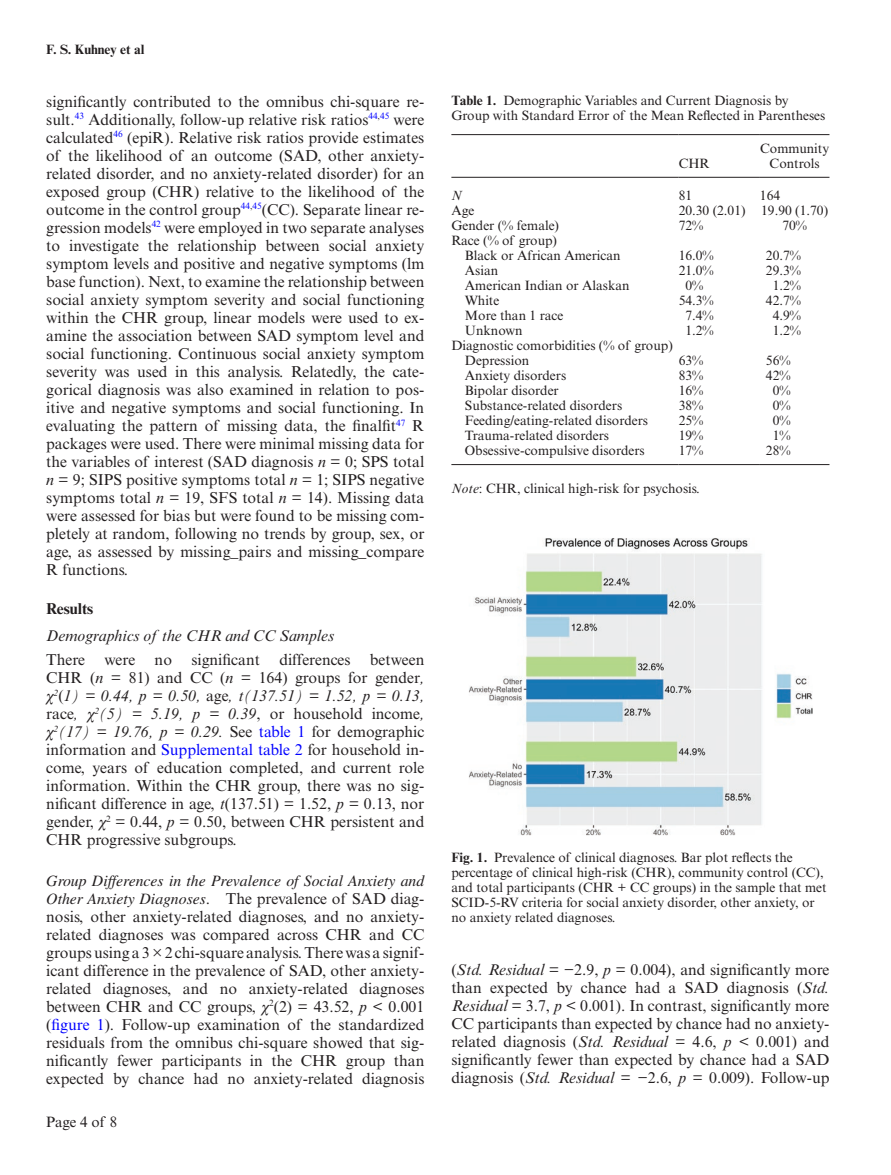
<style>
.page{position:relative;width:891px;height:1175px;background:#fff}
.page>*{position:absolute;margin:0;border:0;box-sizing:border-box;transform-origin:0 0}
.t1{font:15.75px/18px "Times New Roman MT Std";color:#231f20;text-align:justify}
.t2{font:italic 15.75px "Times LT Std";color:#231f20}
.t3{font:italic 15.75px "Times New Roman MT Std";color:#231f20}
.t4{font:700 15.75px "Times New Roman MT Std";color:#231f20}
.t5{font:15px "Times New Roman MT Std";letter-spacing:-.005em;color:#231f20}
.t6{font:13.5px/15px "Times New Roman MT Std";color:#231f20}
.t7{font:700 13.5px "Times New Roman MT Std";color:#231f20}
.t8{font:italic 13.5px "Times New Roman MT Std";color:#231f20}
.s1{font-style:italic}
.s2{font-family:"Gandhari Unicode";font-style:italic}
.s3{color:#00f}
.s4{font-family:"Times LT Std";font-style:italic}
.s5{font-weight:700}
</style>
<div class="page">
<hr style="left:451px;top:134px;width:228px;height:1px;background:#231f20">
<hr style="left:679px;top:134px;width:81px;height:1px;background:#231f20">
<hr style="left:760px;top:134px;width:69px;height:1px;background:#231f20">
<hr style="left:451px;top:177px;width:228px;height:1px;background:#231f20">
<hr style="left:679px;top:177px;width:81px;height:1px;background:#231f20">
<hr style="left:760px;top:177px;width:69px;height:1px;background:#231f20">
<hr style="left:451px;top:464px;width:228px;height:1px;background:#231f20">
<hr style="left:679px;top:464px;width:81px;height:1px;background:#231f20">
<hr style="left:760px;top:464px;width:69px;height:1px;background:#231f20">
<img style="left:469px;top:538px;width:343px;height:297px">
<p class="t7" style="left:46px;top:41px;width:100px">F. S. Kuhney et al</p>
<p class="t1" style="left:46px;top:92px;width:380px">significantly contributed to the omnibus chi-square re&shy;sult.<sup>43</sup> Additionally, follow-up relative risk ratios<sup>44</sup><sup>,</sup><sup>45</sup> were calculated<sup>46</sup> (epiR). Relative risk ratios provide estimates of the likelihood of an outcome (SAD, other anxiety&shy;related disorder, and no anxiety-related disorder) for an exposed group (CHR) relative to the likelihood of the outcome in the control group<sup>44</sup><sup>,</sup><sup>45</sup>(CC). Separate linear re&shy;gression models<sup>42</sup> were employed in two separate analyses to investigate the relationship between social anxiety symptom levels and positive and negative symptoms (lm base function). Next, to examine the relationship between social anxiety symptom severity and social functioning within the CHR group, linear models were used to ex&shy;amine the association between SAD symptom level and social functioning. Continuous social anxiety symptom severity was used in this analysis. Relatedly, the cate&shy;gorical diagnosis was also examined in relation to pos&shy;itive and negative symptoms and social functioning. In evaluating the pattern of missing data, the finalfit<sup>47</sup> R packages were used. There were minimal missing data for the variables of interest (SAD diagnosis <span class="s1">n</span> = 0; SPS total <span class="s1">n</span> = 9; SIPS positive symptoms total <span class="s1">n</span> = 1; SIPS negative symptoms total <span class="s1">n</span> = 19, SFS total <span class="s1">n</span> = 14). Missing data were assessed for bias but were found to be missing com&shy;pletely at random, following no trends by group, sex, or age, as assessed by missing_pairs and missing_compare R functions.</p>
<p class="t4" style="left:46px;top:598px;width:49px">Results</p>
<p class="t3" style="left:46px;top:626px;width:289px">Demographics of the CHR and CC Samples</p>
<p class="t1" style="left:46px;top:650px;width:380px">There were no significant differences between CHR (<span class="s1">n</span> = 81) and CC (<span class="s1">n</span> = 164) groups for gender<span class="s1">, </span><span class="s2">χ</span><sup>2</sup>(<span class="s1">1) = 0.44, p = 0.50,</span> age<span class="s1">, t(137.51) = 1.52, p = 0.13, </span>race<span class="s1">,</span> <span class="s2">χ</span><sup>2</sup><span class="s1">(5) = 5.19, p = 0.39</span>, or household income<span class="s1">, </span><span class="s2">χ</span><sup>2</sup><span class="s1">(17) = 19.76, p = 0.29.</span> See <span class="s3">table 1</span> for demographic information and <span class="s3">Supplemental table 2</span> for household in&shy;come, years of education completed, and current role information. Within the CHR group, there was no sig&shy;nificant difference in age, <span class="s1">t</span>(137.51) = 1.52, <span class="s1">p</span> = 0.13, nor gender, <span class="s2">χ</span><sup>2</sup> = 0.44, <span class="s1">p</span> = 0.50, between CHR persistent and CHR progressive subgroups.</p>
<p class="t2" style="left:46px;top:871px;width:379px">Group Differences in the Prevalence of Social Anxiety and</p>
<p class="t1" style="left:46px;top:889px;width:380px"><span class="s4">Other Anxiety Diagnoses</span>. The prevalence of SAD diag&shy;nosis, other anxiety-related diagnoses, and no anxiety&shy;related diagnoses was compared across CHR and CC groups using a 3 × 2 chi-square analysis. There was a signif&shy;icant difference in the prevalence of SAD, other anxiety&shy;related diagnoses, and no anxiety-related diagnoses between CHR and CC groups, <span class="s2">χ</span><sup>2</sup>(2) = 43.52, <span class="s1">p</span> &lt; 0.001 (<span class="s3">figure 1</span>). Follow-up examination of the standardized residuals from the omnibus chi-square showed that sig&shy;nificantly fewer participants in the CHR group than expected by chance had no anxiety-related diagnosis</p>
<p class="t5" style="left:46px;top:1113px;width:73px">Page 4 of 8</p>
<p class="t6" style="left:451px;top:93px;width:375px"><span class="s5">Table 1.</span> Demographic Variables and Current Diagnosis by<br>Group with Standard Error of the Mean Reflected in Parentheses</p>
<p class="t6" style="left:679px;top:156px;width:33px">CHR</p>
<p class="t6" style="left:760px;top:141px;width:70px;text-align:center">Community<br>Controls</p>
<p class="t8" style="left:451px;top:188px;width:12px">N</p>
<p class="t6" style="left:679px;top:188px;width:15px">81</p>
<p class="t6" style="left:760px;top:188px;width:22px">164</p>
<p class="t6" style="left:451px;top:203px;width:109px">Age<br>Gender (% female)</p>
<p class="t6" style="left:679px;top:203px;width:68px">20.30 (2.01)<br>72%</p>
<p class="t6" style="left:761px;top:203px;width:68px;text-align:center">19.90 (1.70)<br>70%</p>
<p class="t6" style="left:465px;top:233px;width:157px;text-indent:-14px">Race (% of group)<br>Black or African American</p>
<p class="t6" style="left:679px;top:248px;width:37px">16.0%</p>
<p class="t6" style="left:766px;top:248px;width:37px">20.7%</p>
<p class="t6" style="left:465px;top:263px;width:35px">Asian</p>
<p class="t6" style="left:679px;top:263px;width:37px">21.0%</p>
<p class="t6" style="left:766px;top:263px;width:37px">29.3%</p>
<p class="t6" style="left:465px;top:278px;width:166px">American Indian or Alaskan</p>
<p class="t6" style="left:685px;top:278px;width:19px">0%</p>
<p class="t6" style="left:772px;top:278px;width:30px">1.2%</p>
<p class="t6" style="left:465px;top:293px;width:36px">White</p>
<p class="t6" style="left:679px;top:293px;width:37px">54.3%</p>
<p class="t6" style="left:766px;top:293px;width:37px">42.7%</p>
<p class="t6" style="left:465px;top:308px;width:100px">More than 1 race</p>
<p class="t6" style="left:685px;top:308px;width:30px">7.4%</p>
<p class="t6" style="left:772px;top:308px;width:30px">4.9%</p>
<p class="t6" style="left:465px;top:323px;width:59px">Unknown</p>
<p class="t6" style="left:685px;top:323px;width:30px">1.2%</p>
<p class="t6" style="left:772px;top:323px;width:30px">1.2%</p>
<p class="t6" style="left:465px;top:338px;width:209px;text-indent:-14px">Diagnostic comorbidities (% of group)<br>Depression</p>
<p class="t6" style="left:679px;top:353px;width:26px">63%</p>
<p class="t6" style="left:766px;top:353px;width:26px">56%</p>
<p class="t6" style="left:465px;top:368px;width:103px">Anxiety disorders</p>
<p class="t6" style="left:679px;top:368px;width:26px">83%</p>
<p class="t6" style="left:766px;top:368px;width:26px">42%</p>
<p class="t6" style="left:465px;top:383px;width:95px">Bipolar disorder</p>
<p class="t6" style="left:679px;top:383px;width:26px">16%</p>
<p class="t6" style="left:772px;top:383px;width:19px">0%</p>
<p class="t6" style="left:465px;top:398px;width:159px">Substance-related disorders</p>
<p class="t6" style="left:679px;top:398px;width:26px">38%</p>
<p class="t6" style="left:772px;top:398px;width:19px">0%</p>
<p class="t6" style="left:465px;top:413px;width:185px">Feeding/eating-related disorders</p>
<p class="t6" style="left:679px;top:413px;width:26px">25%</p>
<p class="t6" style="left:772px;top:413px;width:19px">0%</p>
<p class="t6" style="left:465px;top:428px;width:146px">Trauma-related disorders</p>
<p class="t6" style="left:679px;top:428px;width:26px">19%</p>
<p class="t6" style="left:772px;top:428px;width:19px">1%</p>
<p class="t6" style="left:465px;top:443px;width:181px">Obsessive-compulsive disorders</p>
<p class="t6" style="left:679px;top:443px;width:26px">17%</p>
<p class="t6" style="left:766px;top:443px;width:26px">28%</p>
<p class="t6" style="left:451px;top:480px;width:250px"><span class="s1">Note</span>: CHR, clinical high-risk for psychosis.</p>
<p class="t6" style="left:451px;top:850px;width:377px"><span class="s5">Fig. 1.</span> Prevalence of clinical diagnoses. Bar plot reflects the percentage of clinical high-risk (CHR), community control (CC), and total participants (CHR + CC groups) in the sample that met SCID-5-RV criteria for social anxiety disorder, other anxiety, or no anxiety related diagnoses.</p>
<p class="t1" style="left:451px;top:960px;width:380px">(<span class="s1">Std. Residual</span> = −2.9, <span class="s1">p</span> = 0.004), and significantly more than expected by chance had a SAD diagnosis (<span class="s1">Std.<br>Residual</span> = 3.7, <span class="s1">p</span> &lt; 0.001). In contrast, significantly more CC participants than expected by chance had no anxiety&shy;related diagnosis (<span class="s1">Std. Residual</span> = 4.6, <span class="s1">p</span> &lt; 0.001) and significantly fewer than expected by chance had a SAD diagnosis (<span class="s1">Std. Residual</span> = −2.6, <span class="s1">p</span> = 0.009). Follow-up</p>
</div>
